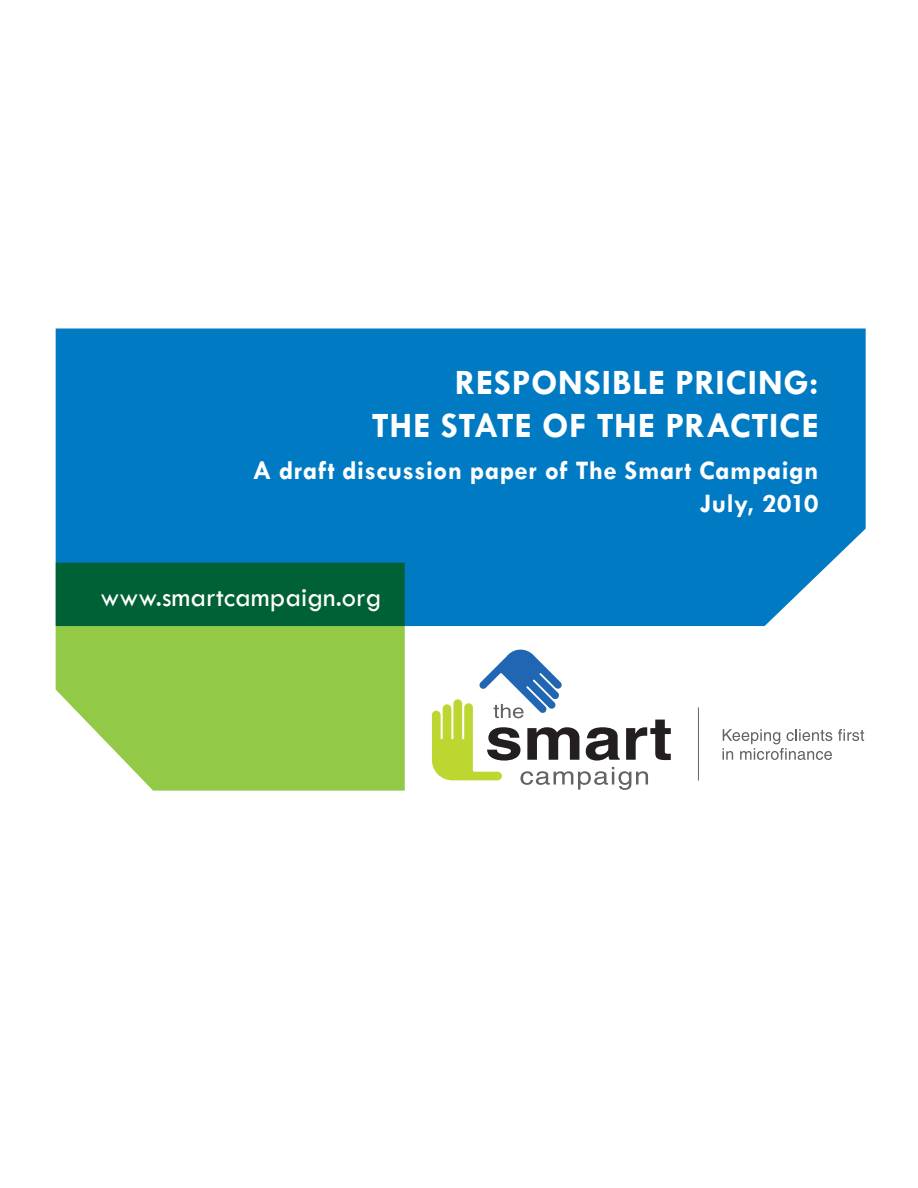
<style>
.page{position:relative;width:918px;height:1188px;background:#fff}
.page>*{position:absolute;margin:0;border:0;box-sizing:border-box;transform-origin:0 0}
.t1{font:700 36px/43.2px "Tw Cen";letter-spacing:.015em;color:#fff;text-align:right}
.by{font:28.5px "Tw Cen";color:#fff}
.reason{font:700 27px "Tw Cen";letter-spacing:.02em;color:#fff}
</style>
<div class="page">
<svg style="left:56px;top:626px;width:349px;height:165px;fill:#92c947"></svg>
<svg style="left:432px;top:650px;width:239px;height:140px"></svg>
<svg style="left:838px;top:729px;width:26px;height:12px"></svg>
<svg style="left:723px;top:729px;width:109px;height:31px"></svg>
<hr style="left:698px;top:707px;width:1px;height:74px;background:#636366">
<svg style="left:56px;top:329px;width:810px;height:297px;fill:#007bc3"></svg>
<p class="t1" style="left:372px;top:360px;width:448px">RESPONSIBLE PRICING:<br>THE STATE OF THE PRACTICE</p>
<p class="reason" style="left:253px;top:455px;width:567px">A draft discussion paper of The Smart Campaign</p>
<p class="reason" style="left:700px;top:488px;width:120px">July, 2010</p>
<p class="by" style="left:100px;top:580px;width:282px">www.smartcampaign.org</p>
</div>
